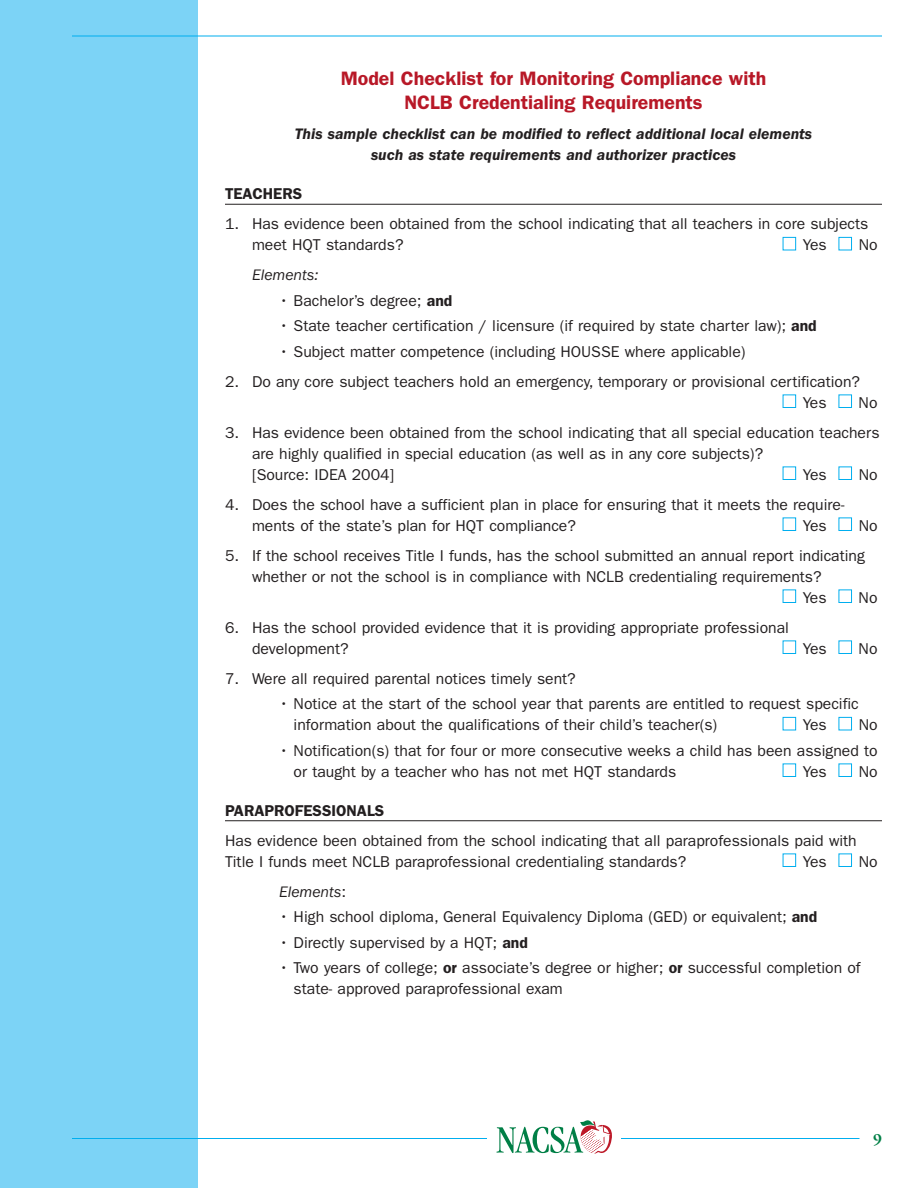
<style>
.page{position:relative;width:918px;height:1188px;background:#fff}
.page>*{position:absolute;margin:0;border:0;box-sizing:border-box;transform-origin:0 0}
.t1{font:600 19.5px/24px "Franklin Gothic";color:#b81827;text-align:center}
.t2{font:15.75px/21px "Franklin Gothic";color:#231f20}
.t3{font:italic 600 15.75px/21px "Franklin Gothic";color:#231f20;text-align:center}
.t4{font:600 15.75px "Franklin Gothic";color:#231f20}
.t5{font:italic 15.75px "Franklin Gothic";color:#231f20}
.t6{font:700 15.75px "Garamond";color:#007f46}
.s1{font-weight:600}
.s2{font-style:normal}
</style>
<div class="page">
<div style="left:0;top:0;width:198px;height:1188px;background:#7cd3f6"></div>
<hr style="left:72px;top:36px;width:810px;height:1px;background:#00aeef">
<hr style="left:72px;top:1138px;width:788px;height:1px;background:#00aeef">
<div style="left:488px;top:1116px;width:133px;height:40px;background:#fff"></div>
<svg style="left:496px;top:1120px;width:116px;height:34px"></svg>
<hr style="left:225px;top:204px;width:657px;height:1px;background:#231f20">
<hr style="left:225px;top:820px;width:657px;height:1px;background:#231f20">
<div style="left:839px;top:854px;width:13px;height:13px;border:1px solid #00aeef"></div>
<div style="left:783px;top:854px;width:13px;height:13px;border:1px solid #00aeef"></div>
<div style="left:839px;top:764px;width:13px;height:13px;border:1px solid #00aeef"></div>
<div style="left:783px;top:764px;width:13px;height:13px;border:1px solid #00aeef"></div>
<div style="left:839px;top:717px;width:13px;height:13px;border:1px solid #00aeef"></div>
<div style="left:783px;top:717px;width:13px;height:13px;border:1px solid #00aeef"></div>
<div style="left:839px;top:641px;width:13px;height:13px;border:1px solid #00aeef"></div>
<div style="left:783px;top:641px;width:13px;height:13px;border:1px solid #00aeef"></div>
<div style="left:839px;top:590px;width:13px;height:13px;border:1px solid #00aeef"></div>
<div style="left:783px;top:590px;width:13px;height:13px;border:1px solid #00aeef"></div>
<div style="left:839px;top:518px;width:13px;height:13px;border:1px solid #00aeef"></div>
<div style="left:783px;top:518px;width:13px;height:13px;border:1px solid #00aeef"></div>
<div style="left:839px;top:467px;width:13px;height:13px;border:1px solid #00aeef"></div>
<div style="left:783px;top:467px;width:13px;height:13px;border:1px solid #00aeef"></div>
<div style="left:839px;top:395px;width:13px;height:13px;border:1px solid #00aeef"></div>
<div style="left:783px;top:395px;width:13px;height:13px;border:1px solid #00aeef"></div>
<div style="left:839px;top:237px;width:13px;height:13px;border:1px solid #00aeef"></div>
<div style="left:783px;top:237px;width:13px;height:13px;border:1px solid #00aeef"></div>
<p class="t1" style="left:341px;top:68px;width:427px">Model Checklist for Monitoring Compliance with<br>NCLB Credentialing Requirements</p>
<p class="t3" style="left:295px;top:125px;width:519px">This sample checklist can be modified to reflect additional local elements such as state requirements and authorizer practices</p>
<p class="t4" style="left:225px;top:189px;width:79px">TEACHERS</p>
<p class="t2" style="left:252px;top:215px;width:618px;text-indent:-27px">1. Has evidence been obtained from the school indicating that all teachers in core subjects meet HQT standards?</p>
<p class="t2" style="left:803px;top:236px;width:25px">Yes</p>
<p class="t2" style="left:859px;top:236px;width:20px">No</p>
<p class="t5" style="left:252px;top:270px;width:68px">Elements:</p>
<p class="t2" style="left:279px;top:291px;width:175px">• Bachelor’s degree; <span class="s1">and</span></p>
<p class="t2" style="left:279px;top:317px;width:539px">• State teacher certification / licensure (if required by state charter law); <span class="s1">and</span></p>
<p class="t2" style="left:279px;top:342px;width:468px">• Subject matter competence (including HOUSSE where applicable)</p>
<p class="t2" style="left:803px;top:372px;width:59px;text-indent:-578px">2. Do any core subject teachers hold an emergency, temporary or provisional certification?<br>Yes</p>
<p class="t2" style="left:859px;top:393px;width:20px">No</p>
<p class="t2" style="left:252px;top:423px;width:629px;text-indent:-27px">3. Has evidence been obtained from the school indicating that all special education teachers are highly qualified in special education (as well as in any core subjects)?<br>[Source: IDEA 2004]</p>
<p class="t2" style="left:803px;top:465px;width:25px">Yes</p>
<p class="t2" style="left:859px;top:465px;width:20px">No</p>
<p class="t2" style="left:252px;top:495px;width:594px;text-indent:-27px">4. Does the school have a sufficient plan in place for ensuring that it meets the require&shy;ments of the state’s plan for HQT compliance?</p>
<p class="t2" style="left:803px;top:516px;width:25px">Yes</p>
<p class="t2" style="left:859px;top:516px;width:20px">No</p>
<p class="t2" style="left:225px;top:546px;width:642px">5. If the school receives Title I funds, has the school submitted an annual report indicating</p>
<p class="t2" style="left:252px;top:567px;width:571px">whether or not the school is in compliance with NCLB credentialing requirements?</p>
<p class="t2" style="left:803px;top:588px;width:25px">Yes</p>
<p class="t2" style="left:859px;top:588px;width:20px">No</p>
<p class="t2" style="left:252px;top:618px;width:539px;text-indent:-27px">6. Has the school provided evidence that it is providing appropriate professional development?</p>
<p class="t2" style="left:803px;top:639px;width:25px">Yes</p>
<p class="t2" style="left:859px;top:639px;width:20px">No</p>
<p class="t2" style="left:225px;top:669px;width:352px">7. Were all required parental notices timely sent?</p>
<p class="t2" style="left:294px;top:695px;width:567px;text-indent:-15px">• Notice at the start of the school year that parents are entitled to request specific information about the qualifications of their child’s teacher(s)</p>
<p class="t2" style="left:803px;top:716px;width:25px">Yes</p>
<p class="t2" style="left:859px;top:716px;width:20px">No</p>
<p class="t2" style="left:294px;top:741px;width:586px;text-indent:-15px">• Notification(s) that for four or more consecutive weeks a child has been assigned to or taught by a teacher who has not met HQT standards</p>
<p class="t2" style="left:803px;top:762px;width:25px">Yes</p>
<p class="t2" style="left:859px;top:762px;width:20px">No</p>
<p class="t4" style="left:225px;top:805px;width:161px">PARAPROFESSIONALS</p>
<p class="t2" style="left:225px;top:831px;width:633px">Has evidence been obtained from the school indicating that all paraprofessionals paid with<br>Title I funds meet NCLB paraprofessional credentialing standards?</p>
<p class="t2" style="left:803px;top:852px;width:25px">Yes</p>
<p class="t2" style="left:859px;top:852px;width:20px">No</p>
<p class="t5" style="left:279px;top:886px;width:69px">Elements<span class="s2">:</span></p>
<p class="t2" style="left:279px;top:908px;width:540px">• High school diploma, General Equivalency Diploma (GED) or equivalent; <span class="s1">and</span></p>
<p class="t2" style="left:279px;top:933px;width:250px">• Directly supervised by a HQT; <span class="s1">and</span></p>
<p class="t2" style="left:294px;top:959px;width:569px;text-indent:-15px">• Two years of college; <span class="s1">or</span> associate’s degree or higher; <span class="s1">or</span> successful completion of state- approved paraprofessional exam</p>
<p class="t6" style="left:873px;top:1129px;width:10px">9</p>
</div>
